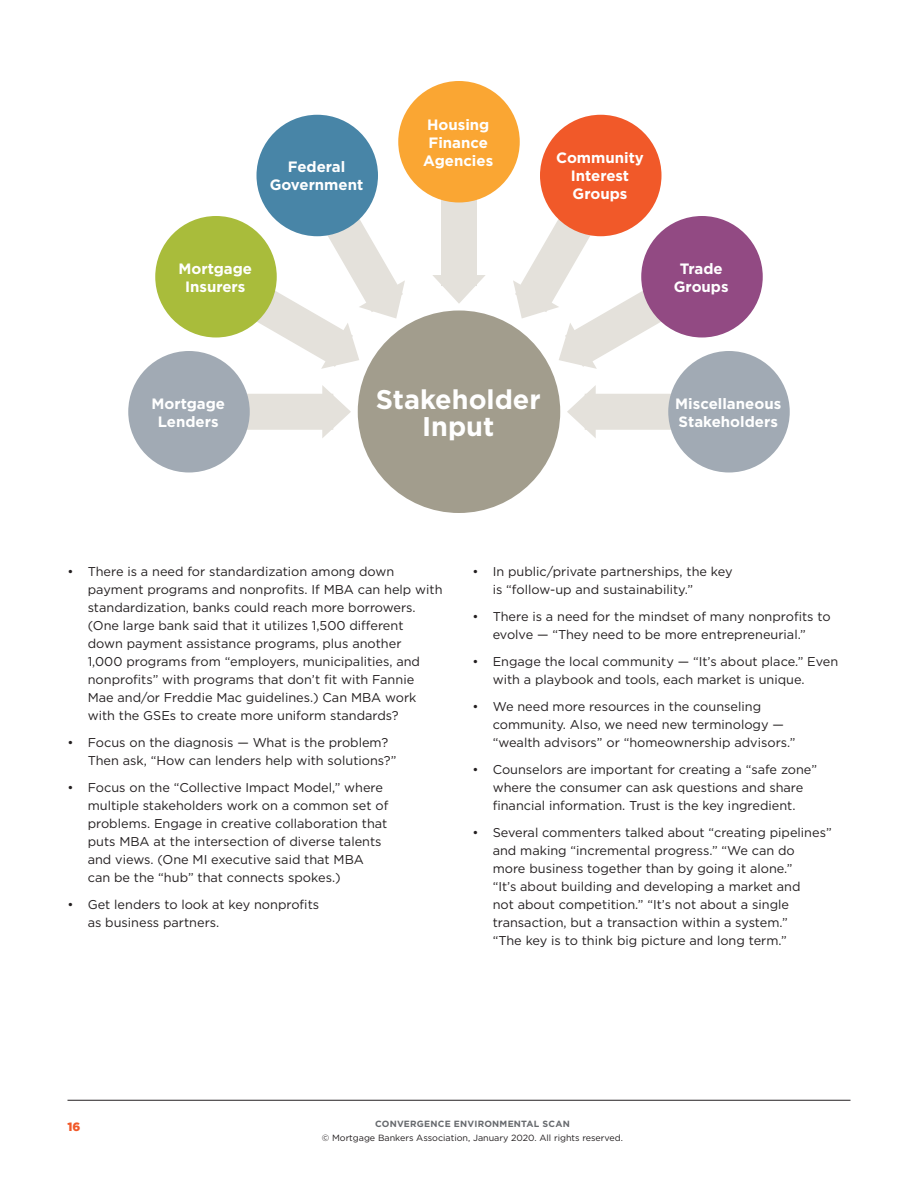
<style>
.page{position:relative;width:918px;height:1188px;background:#fff}
.page>*{position:absolute;margin:0;border:0;box-sizing:border-box;transform-origin:0 0}
.t1{font:700 27px/27px "Gotham";color:#fff;text-align:center}
.t2{font:700 15px/18px "Gotham";color:#fff;text-align:center}
.t3{font:12.75px/18px "Gotham";color:#231f20}
.t4{font:900 12px "Gotham";color:#f15929}
.t5{font:9px "Gotham";color:#231f20}
.t6{font:700 9px "Gotham";letter-spacing:.025em;color:#676a6e}
</style>
<div class="page">
<hr style="left:68px;top:1100px;width:782px;height:1px;background:#231f20">
<div style="left:358px;top:310px;width:202px;height:203px;background:#a29d8d;border-radius:50%"></div>
<svg style="left:218px;top:177px;width:482px;height:261px"></svg>
<div style="left:398px;top:81px;width:122px;height:121px;background:#faa633;border-radius:50%"></div>
<div style="left:668px;top:351px;width:122px;height:121px;background:#a1aab4;border-radius:50%"></div>
<div style="left:128px;top:351px;width:122px;height:121px;background:#a1aab4;border-radius:50%"></div>
<div style="left:641px;top:216px;width:122px;height:122px;background:#924a83;border-radius:50%"></div>
<div style="left:155px;top:216px;width:122px;height:122px;background:#a9bc3b;border-radius:50%"></div>
<div style="left:540px;top:115px;width:122px;height:121px;background:#f15929;border-radius:50%"></div>
<div style="left:256px;top:115px;width:122px;height:121px;background:#4885a7;border-radius:50%"></div>
<p class="t2" style="left:270px;top:158px;width:95px">Federal<br>Government</p>
<p class="t2" style="left:178px;top:259px;width:75px">Mortgage<br>Insurers</p>
<p class="t2" style="left:423px;top:115px;width:71px">Housing<br>Finance<br>Agencies</p>
<p class="t2" style="left:556px;top:149px;width:89px">Community<br>Interest<br>Groups</p>
<p class="t2" style="left:674px;top:259px;width:56px">Trade<br>Groups</p>
<p class="t2" style="left:151px;top:394px;width:75px">Mortgage<br>Lenders</p>
<h1 class="t1" style="left:376px;top:386px;width:167px">Stakeholder<br>Input</h1>
<p class="t2" style="left:675px;top:394px;width:107px;text-align:left">Miscellaneous<br>Stakeholders</p>
<p class="t3" style="left:88px;top:562px;width:356px;text-indent:-20px">• There is a need for standardization among down payment programs and nonprofits. If MBA can help with standardization, banks could reach more borrowers. (One large bank said that it utilizes 1,500 different<br>down payment assistance programs, plus another<br>1,000 programs from “employers, municipalities, and nonprofits” with programs that don’t fit with Fannie Mae and/or Freddie Mac guidelines.) Can MBA work with the GSEs to create more uniform standards?</p>
<p class="t3" style="left:88px;top:733px;width:310px;text-indent:-20px">• Focus on the diagnosis — What is the problem?<br>Then ask, “How can lenders help with solutions?”</p>
<p class="t3" style="left:88px;top:778px;width:302px;text-indent:-20px">• Focus on the “Collective Impact Model,” where multiple stakeholders work on a common set of problems. Engage in creative collaboration that puts MBA at the intersection of diverse talents and views. (One MI executive said that MBA can be the “hub” that connects spokes.)</p>
<p class="t3" style="left:88px;top:895px;width:233px;text-indent:-20px">• Get lenders to look at key nonprofits as business partners.</p>
<p class="t3" style="left:493px;top:562px;width:241px;text-indent:-20px">• In public/private partnerships, the key is “follow-up and sustainability.”</p>
<p class="t3" style="left:472px;top:607px;width:360px;text-align:center">• There is a need for the mindset of many nonprofits to evolve — “They need to be more entrepreneurial.”</p>
<p class="t3" style="left:493px;top:652px;width:347px;text-indent:-20px">• Engage the local community — “It’s about place.” Even with a playbook and tools, each market is unique.</p>
<p class="t3" style="left:493px;top:697px;width:304px;text-indent:-20px">• We need more resources in the counseling community. Also, we need new terminology — “wealth advisors” or “homeownership advisors.”</p>
<p class="t3" style="left:472px;top:760px;width:346px;text-align:center">• Counselors are important for creating a “safe zone” where the consumer can ask questions and share financial information. Trust is the key ingredient.</p>
<p class="t3" style="left:493px;top:823px;width:340px;text-indent:-20px">• Several commenters talked about “creating pipelines” and making “incremental progress.” “We can do<br>more business together than by going it alone.”<br>“It’s about building and developing a market and<br>not about competition.” “It’s not about a single transaction, but a transaction within a system.”<br>“The key is to think big picture and long term.”</p>
<p class="t4" style="left:68px;top:1118px;width:15px">16</p>
<p class="t6" style="left:375px;top:1118px;width:196px">CONVERGENCE ENVIRONMENTAL SCAN</p>
<p class="t5" style="left:322px;top:1132px;width:303px">© Mortgage Bankers Association, January 2020. All rights reserved.</p>
</div>
